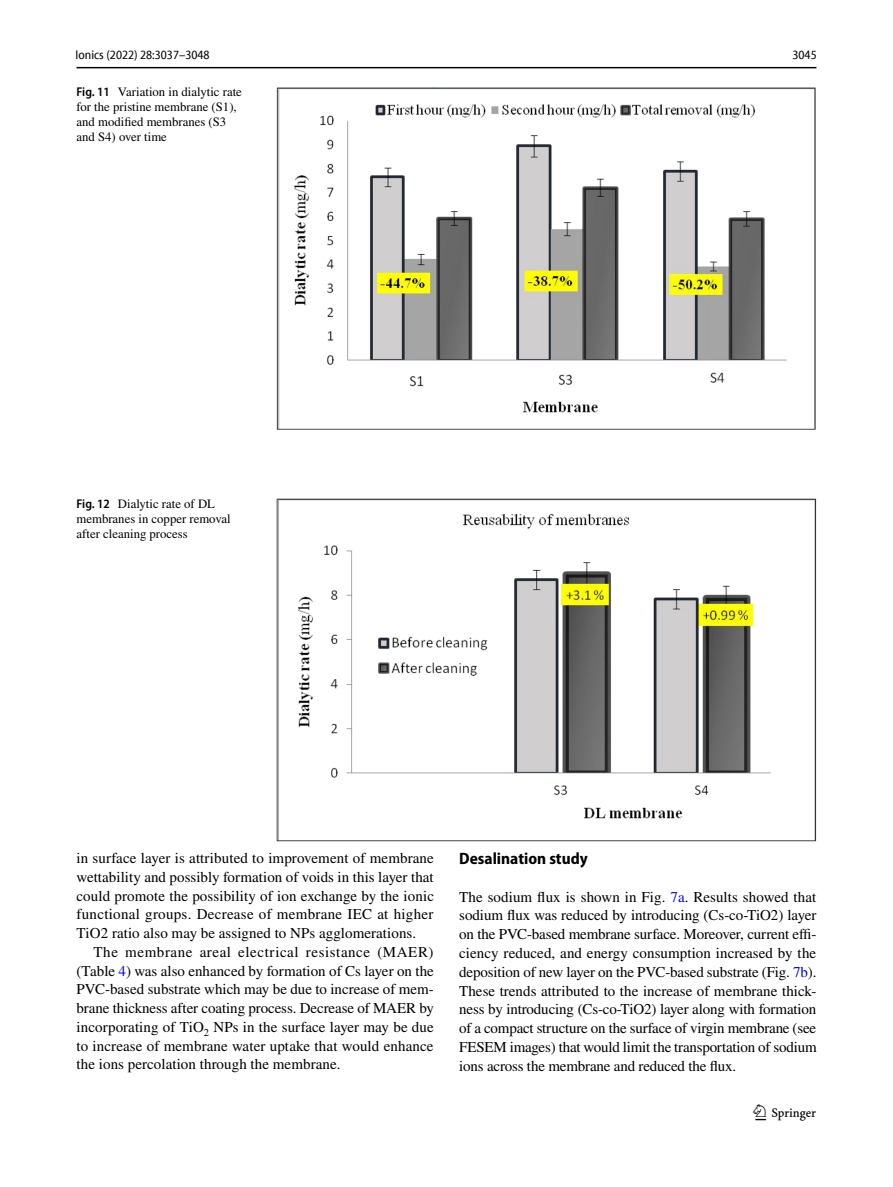
<style>
.page{position:relative;width:893px;height:1187px;background:#fff}
.page>*{position:absolute;margin:0;border:0;box-sizing:border-box;transform-origin:0 0}
.t1{font:22.5px "Springnew Regular 3";color:#000}
.t2{font:700 semi-condensed 16.5px "Myriad Pro";color:#000}
.t3{font:15px/18.8px "STIX";letter-spacing:.005em;color:#000;text-align:justify}
.t4{font:12.75px/15px "STIX";color:#000}
.t5{font:semi-condensed 12.75px "Myriad Pro Unic";color:#000}
.s1{font-family:"Myriad Pro";font-weight:600;font-stretch:semi-condensed}
.s2{color:#00f}
</style>
<div class="page">
<hr style="left:77px;top:67px;width:739px;height:1px;background:#000">
<img style="left:276px;top:87px;width:540px;height:343px">
<img style="left:276px;top:498px;width:540px;height:343px">
<p class="t5" style="left:76px;top:50px;width:136px">Ionics (2022) 28:3037–3048</p>
<p class="t5" style="left:792px;top:50px;width:26px">3045</p>
<p class="t4" style="left:77px;top:85px;width:167px"><span class="s1">Fig. 11</span> Variation in dialytic rate for the pristine membrane (S1), and modified membranes (S3 and S4) over time</p>
<p class="t4" style="left:77px;top:497px;width:156px"><span class="s1">Fig. 12</span> Dialytic rate of DL membranes in copper removal after cleaning process</p>
<p class="t3" style="left:77px;top:849px;width:359px">in surface layer is attributed to improvement of membrane wettability and possibly formation of voids in this layer that could promote the possibility of ion exchange by the ionic functional groups. Decrease of membrane IEC at higher TiO2 ratio also may be assigned to NPs agglomerations.</p>
<p class="t3" style="left:77px;top:943px;width:359px;text-indent:17px">The membrane areal electrical resistance (MAER) (Table <span class="s2">4</span>) was also enhanced by formation of Cs layer on the PVC-based substrate which may be due to increase of mem&shy;brane thickness after coating process. Decrease of MAER by incorporating of TiO<sub>2</sub> NPs in the surface layer may be due to increase of membrane water uptake that would enhance the ions percolation through the membrane.</p>
<p class="t2" style="left:459px;top:849px;width:130px">Desalination study</p>
<p class="t3" style="left:459px;top:888px;width:359px">The sodium flux is shown in Fig. <span class="s2">7a</span>. Results showed that sodium flux was reduced by introducing (Cs-co-TiO2) layer on the PVC-based membrane surface. Moreover, current effi&shy;ciency reduced, and energy consumption increased by the deposition of new layer on the PVC-based substrate (Fig. <span class="s2">7b</span>).<br>These trends attributed to the increase of membrane thick&shy;ness by introducing (Cs-co-TiO2) layer along with formation of a compact structure on the surface of virgin membrane (see FESEM images) that would limit the transportation of sodium ions across the membrane and reduced the flux.</p>
<h1 class="t1" style="left:755px;top:1104px;width:62px">1 3</h1>
</div>
